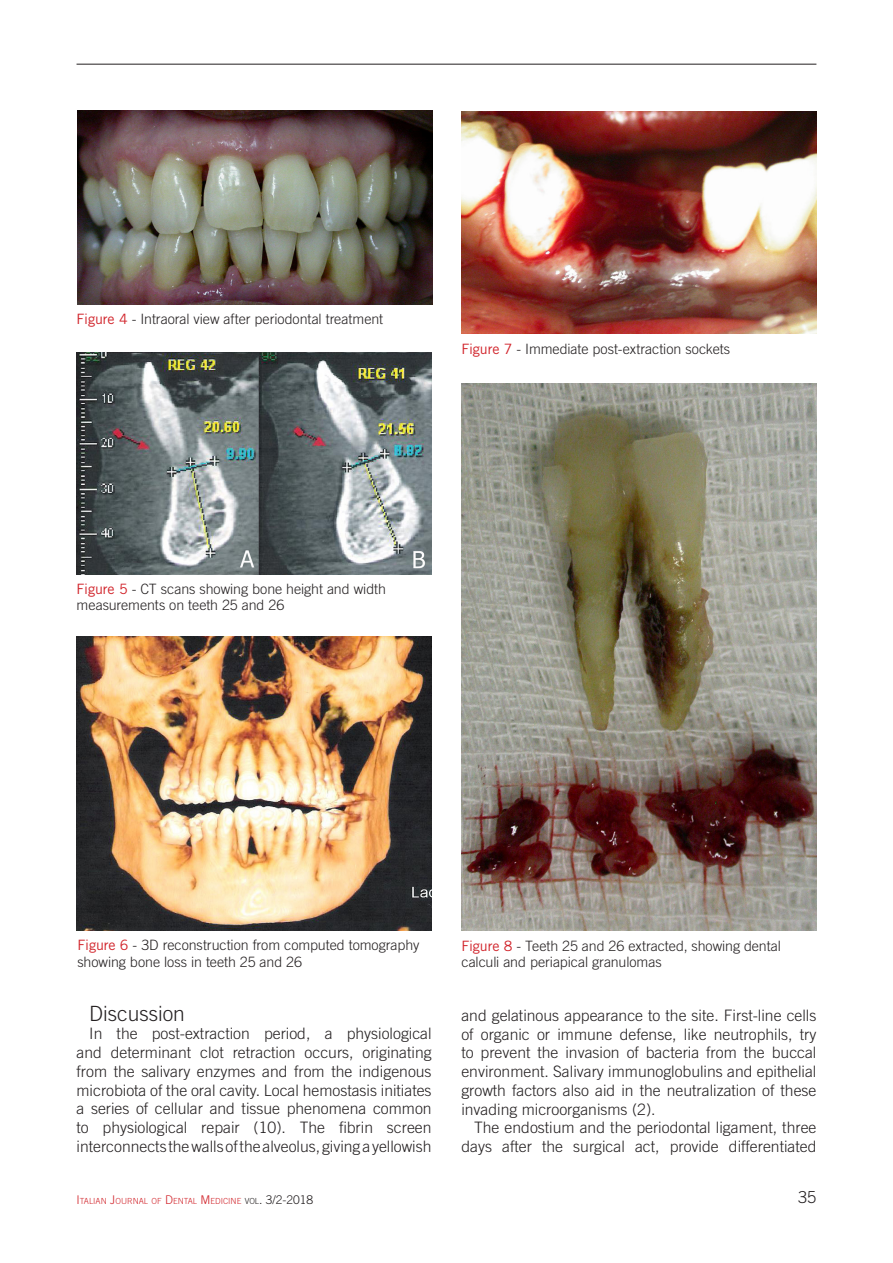
<style>
.page{position:relative;width:893px;height:1263px;background:#fff}
.page>*{position:absolute;margin:0;border:0;box-sizing:border-box;transform-origin:0 0}
.t1{font:300 21px "Trade Gothic LT Std";color:#231f20}
.t2{font:300 16.5px "Trade Gothic LT Std";color:#231f20}
.t3{font:300 15.75px/18.8px "Trade Gothic LT Std";color:#231f20;text-align:justify}
.t4{font:300 14.25px/16.5px "Trade Gothic LT Std";letter-spacing:-.005em;color:#231f20}
.t5{font:300 8.4px "Trade Gothic LT Std";color:#d1232a}
.s1{font-weight:400;color:#d1232a}
.s2{font-size:12px}
.s3{color:#231f20}
.s4{font-size:12px;color:#231f20}
</style>
<div class="page">
<hr style="left:77px;top:64px;width:739px;height:1px;background:#231f20">
<img style="left:77px;top:111px;width:355px;height:193px">
<img style="left:77px;top:353px;width:355px;height:221px">
<img style="left:77px;top:637px;width:355px;height:293px">
<img style="left:461px;top:111px;width:355px;height:222px">
<img style="left:461px;top:384px;width:355px;height:546px">
<p class="t4" style="left:77px;top:310px;width:308px"><span class="s1">Figure 4</span> - Intraoral view after periodontal treatment</p>
<p class="t4" style="left:461px;top:340px;width:270px"><span class="s1">Figure 7</span> - Immediate post-extraction sockets</p>
<p class="t4" style="left:77px;top:580px;width:311px"><span class="s1">Figure 5</span> - CT scans showing bone height and width measurements on teeth 25 and 26</p>
<p class="t4" style="left:77px;top:936px;width:343px"><span class="s1">Figure 6</span> - 3D reconstruction from computed tomography showing bone loss in teeth 25 and 26</p>
<h1 class="t1" style="left:89px;top:1000px;width:97px">Discussion</h1>
<p class="t3" style="left:77px;top:1024px;width:357px;text-indent:13px">In the post-extraction period, a physiological and determinant clot retraction occurs, originating from the salivary enzymes and from the indigenous microbiota of the oral cavity. Local hemostasis initiates a series of cellular and tissue phenomena common to physiological repair (10). The fibrin screen interconnects the walls of the alveolus, giving a yellowish</p>
<p class="t4" style="left:461px;top:937px;width:321px"><span class="s1">Figure 8</span> - Teeth 25 and 26 extracted, showing dental calculi and periapical granulomas</p>
<p class="t3" style="left:461px;top:1006px;width:357px">and gelatinous appearance to the site. First-line cells of organic or immune defense, like neutrophils, try to prevent the invasion of bacteria from the buccal environment. Salivary immunoglobulins and epithelial growth factors also aid in the neutralization of these invading microorganisms (2).</p>
<p class="t3" style="left:461px;top:1118px;width:357px;text-align:right">The endostium and the periodontal ligament, three days after the surgical act, provide differentiated</p>
<p class="t5" style="left:77px;top:1195px;width:238px"><span class="s2">I</span>TALIAN <span class="s2">J</span>OURNAL OF <span class="s2">D</span>ENTAL <span class="s2">M</span>EDICI NE <span class="s3">VOL</span><span class="s4">. 3/2-2018</span></p>
<p class="t2" style="left:798px;top:1187px;width:20px">35</p>
</div>
